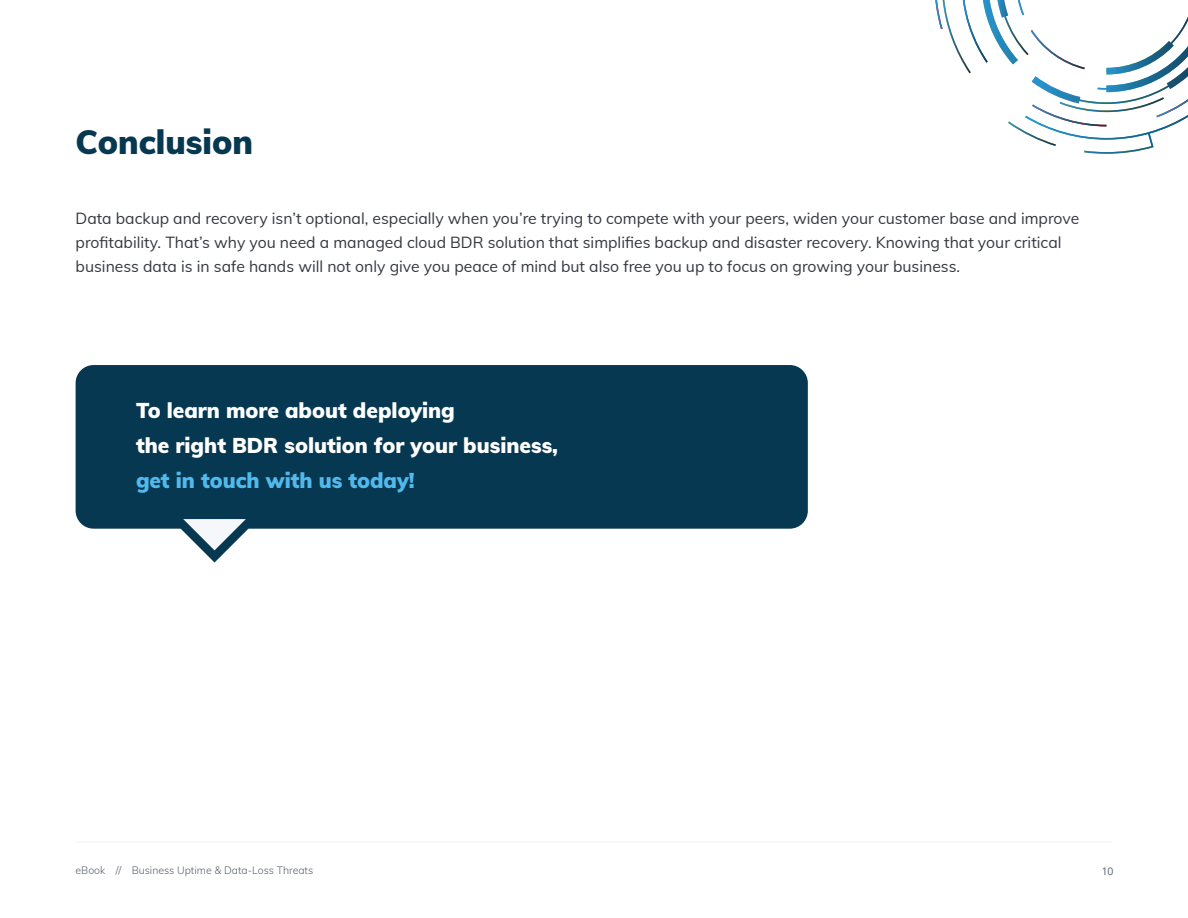
<style>
.page{position:relative;width:1188px;height:918px;background:#fff}
.page>*{position:absolute;margin:0;border:0;box-sizing:border-box;transform-origin:0 0}
.t1{font:900 33px "Mulish";color:#073852}
.t2{font:900 21px "Mulish";color:#fff}
.t3{font:900 21px "Mulish";color:#51b9ed}
.bodycopy{font:15.75px/24px "Mulish";color:#333840}
.t4{font:300 10.5px "Mulish";color:#58606e}
.About_Small_Text{font:10.5px "Open Sans";color:#58606e}
</style>
<div class="page">
<div style="left:76px;top:365px;width:732px;height:164px;background:#073852;border-radius:18px"></div>
<svg style="left:180px;top:519px;width:69px;height:44px"></svg>
<hr style="left:76px;top:842px;width:1036px;height:1px;background:#ebeff5">
<svg style="left:935px;top:0;width:253px;height:154px"></svg>
<h1 class="t1" style="left:76px;top:118px;width:179px">Conclusion</h1>
<p class="bodycopy" style="left:76px;top:205px;width:1005px">Data backup and recovery isn’t optional, especially when you’re trying to compete with your peers, widen your customer base and improve profitability. That’s why you need a managed cloud BDR solution that simplifies backup and disaster recovery. Knowing that your critical business data is in safe hands will not only give you peace of mind but also free you up to focus on growing your business.</p>
<p class="t2" style="left:136px;top:395px;width:320px">To learn more about deploying</p>
<p class="t2" style="left:136px;top:430px;width:424px">the right BDR solution for your business,</p>
<p class="t3" style="left:136px;top:465px;width:280px">get in touch with us today!</p>
<p class="t4" style="left:76px;top:863px;width:239px">eBook // Business Uptime &amp; Data-Loss Threats</p>
<p class="About_Small_Text" style="left:1102px;top:864px;width:13px">10</p>
</div>
